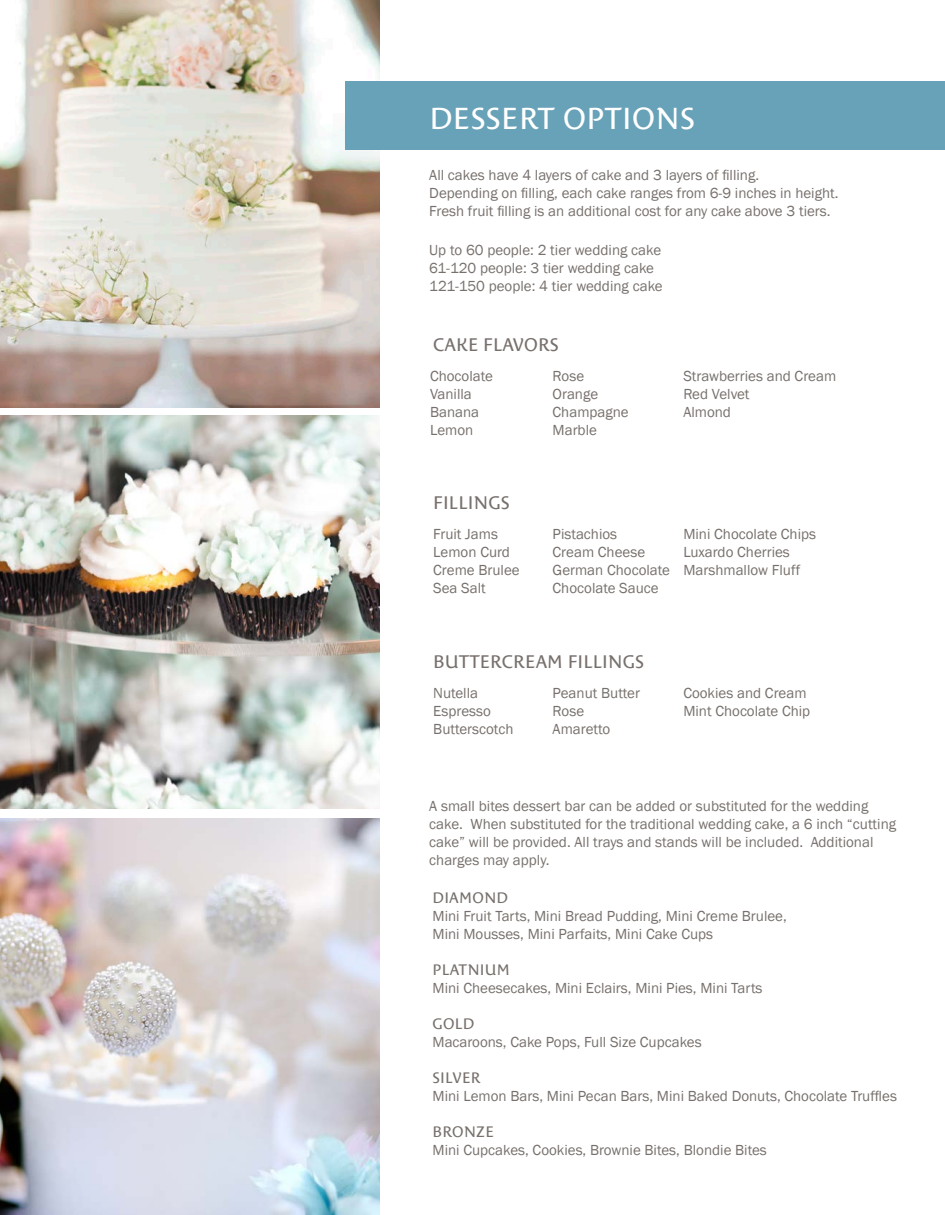
<style>
.page{position:relative;width:945px;height:1215px;background:#fff}
.page>*{position:absolute;margin:0;border:0;box-sizing:border-box;transform-origin:0 0}
.t1{font:30px "Costa Std";letter-spacing:.01em;color:#fff}
.t2{font:18px "Costa Std";color:#77706c}
.t3{font:15px/18px "Franklin Gothic";color:#77706c}
.t4{font:15px "Costa Std";letter-spacing:.01em;color:#77706c}
</style>
<div class="page">
<img style="left:0;top:0;width:380px;height:407px">
<img style="left:0;top:415px;width:380px;height:394px">
<img style="left:0;top:818px;width:380px;height:397px">
<div style="left:345px;top:81px;width:600px;height:68px;background:#68a2b8"></div>
<p class="t1" style="left:430px;top:101px;width:267px">DESSERT OPTIONS</p>
<p class="t3" style="left:429px;top:166px;width:331px">All cakes have 4 layers of cake and 3 layers of filling.</p>
<p class="t3" style="left:429px;top:184px;width:411px">Depending on filling, each cake ranges from 6-9 inches in height.</p>
<p class="t3" style="left:429px;top:202px;width:403px">Fresh fruit filling is an additional cost for any cake above 3 tiers.</p>
<p class="t3" style="left:429px;top:242px;width:233px">Up to 60 people: 2 tier wedding cake</p>
<p class="t3" style="left:429px;top:260px;width:226px">61-120 people: 3 tier wedding cake</p>
<p class="t3" style="left:429px;top:278px;width:235px">121-150 people: 4 tier wedding cake</p>
<p class="t2" style="left:433px;top:334px;width:127px">CAKE FLAVORS</p>
<p class="t3" style="left:430px;top:367px;width:64px">Chocolate</p>
<p class="t3" style="left:430px;top:385px;width:43px">Vanilla</p>
<p class="t3" style="left:430px;top:403px;width:51px">Banana</p>
<p class="t3" style="left:430px;top:421px;width:45px">Lemon</p>
<p class="t3" style="left:553px;top:367px;width:33px">Rose</p>
<p class="t3" style="left:553px;top:385px;width:47px">Orange</p>
<p class="t3" style="left:553px;top:403px;width:78px">Champagne</p>
<p class="t3" style="left:553px;top:421px;width:46px">Marble</p>
<p class="t3" style="left:683px;top:367px;width:154px">Strawberries and Cream</p>
<p class="t3" style="left:683px;top:385px;width:68px">Red Velvet</p>
<p class="t3" style="left:683px;top:403px;width:49px">Almond</p>
<p class="t2" style="left:433px;top:493px;width:78px">FILLINGS</p>
<p class="t3" style="left:433px;top:526px;width:66px">Fruit Jams</p>
<p class="t3" style="left:433px;top:544px;width:78px">Lemon Curd</p>
<p class="t3" style="left:433px;top:562px;width:88px">Creme Brulee</p>
<p class="t3" style="left:433px;top:580px;width:54px">Sea Salt</p>
<p class="t3" style="left:553px;top:526px;width:66px">Pistachios</p>
<p class="t3" style="left:553px;top:544px;width:94px">Cream Cheese</p>
<p class="t3" style="left:553px;top:562px;width:119px">German Chocolate</p>
<p class="t3" style="left:553px;top:580px;width:108px">Chocolate Sauce</p>
<p class="t3" style="left:683px;top:525px;width:134px">Mini Chocolate Chips</p>
<p class="t3" style="left:683px;top:543px;width:108px">Luxardo Cherries</p>
<p class="t3" style="left:683px;top:561px;width:119px">Marshmallow Fluff</p>
<p class="t2" style="left:433px;top:651px;width:212px">BUTTERCREAM FILLINGS</p>
<p class="t3" style="left:433px;top:684px;width:46px">Nutella</p>
<p class="t3" style="left:433px;top:702px;width:59px">Espresso</p>
<p class="t3" style="left:433px;top:720px;width:82px">Butterscotch</p>
<p class="t3" style="left:553px;top:684px;width:89px">Peanut Butter</p>
<p class="t3" style="left:553px;top:702px;width:33px">Rose</p>
<p class="t3" style="left:553px;top:720px;width:59px">Amaretto</p>
<p class="t3" style="left:683px;top:684px;width:125px">Cookies and Cream</p>
<p class="t3" style="left:683px;top:702px;width:128px">Mint Chocolate Chip</p>
<p class="t3" style="left:429px;top:797px;width:468px">A small bites dessert bar can be added or substituted for the wedding cake. When substituted for the traditional wedding cake, a 6 inch “cutting cake” will be provided. All trays and stands will be included. Additional charges may apply.</p>
<p class="t4" style="left:433px;top:889px;width:77px">DIAMOND</p>
<p class="t3" style="left:433px;top:907px;width:356px">Mini Fruit Tarts, Mini Bread Pudding, Mini Creme Brulee,</p>
<p class="t3" style="left:433px;top:925px;width:282px">Mini Mousses, Mini Parfaits, Mini Cake Cups</p>
<p class="t4" style="left:433px;top:961px;width:79px">PLATNIUM</p>
<p class="t3" style="left:433px;top:979px;width:332px">Mini Cheesecakes, Mini Eclairs, Mini Pies, Mini Tarts</p>
<p class="t4" style="left:433px;top:1015px;width:43px">GOLD</p>
<p class="t3" style="left:433px;top:1033px;width:271px">Macaroons, Cake Pops, Full Size Cupcakes</p>
<p class="t4" style="left:433px;top:1069px;width:50px">SILVER</p>
<p class="t3" style="left:433px;top:1087px;width:466px">Mini Lemon Bars, Mini Pecan Bars, Mini Baked Donuts, Chocolate Truffles</p>
<p class="t4" style="left:433px;top:1123px;width:63px">BRONZE</p>
<p class="t3" style="left:433px;top:1141px;width:336px">Mini Cupcakes, Cookies, Brownie Bites, Blondie Bites</p>
</div>
